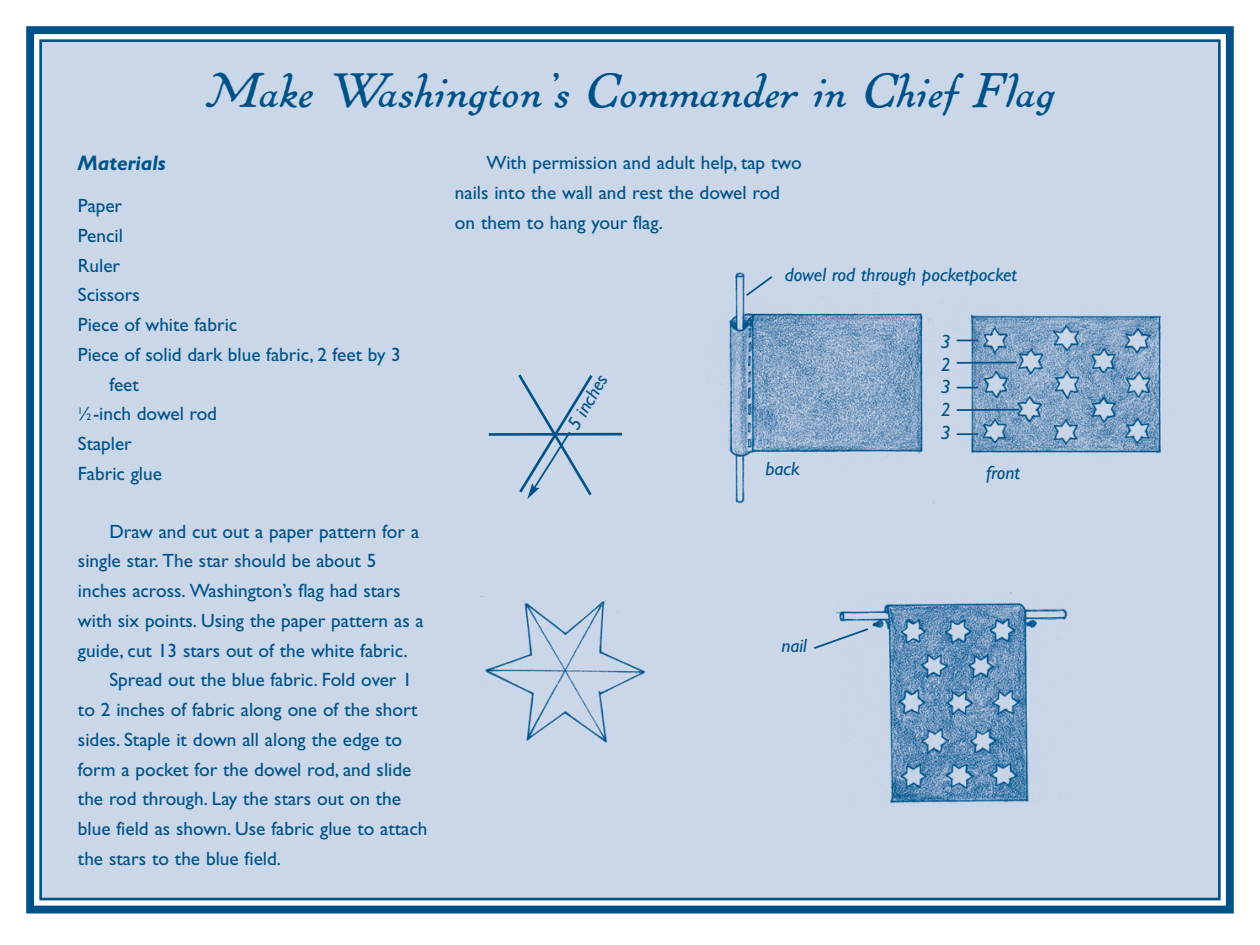
<style>
.page{position:relative;width:1260px;height:945px;background:#fff}
.page>*{position:absolute;margin:0;border:0;box-sizing:border-box;transform-origin:0 0}
.t1{font:italic 45.5px "VT Pabst Oldstyle";color:#005187}
.t2{font:italic 700 21px "Gill Sans";color:#005187}
.t3{font:19.25px/29.8px "Gill Sans";color:#005187}
.t4{font:italic 19.25px/22.8px "Gill Sans";color:#005187;text-align:justify}
.s1{font-size:9.62px}
</style>
<div class="page">
<div style="left:41px;top:41px;width:1178px;height:858px;background:#c9d7e8"></div>
<div style="left:26px;top:26px;width:1208px;height:888px;border:8px solid #005187"></div>
<img style="left:721px;top:272px;width:441px;height:232px">
<img style="left:480px;top:596px;width:166px;height:147px">
<img style="left:836px;top:592px;width:232px;height:212px">
<hr style="left:489px;top:433px;width:133px;height:3px;background:#005187">
<svg style="left:516px;top:374px;width:79px;height:125px"></svg>
<svg style="left:744px;top:274px;width:30px;height:24px"></svg>
<svg style="left:957px;top:340px;width:21px;height:1px"></svg>
<hr style="left:957px;top:362px;width:60px;height:2px;background:#005187">
<svg style="left:957px;top:387px;width:21px;height:1px"></svg>
<hr style="left:957px;top:433px;width:21px;height:2px;background:#005187">
<hr style="left:957px;top:409px;width:62px;height:2px;background:#005187">
<svg style="left:814px;top:627px;width:56px;height:23px"></svg>
<p class="t1" style="left:206px;top:73px;width:849px">Make Washington’s Commander in Chief Flag</p>
<p class="t2" style="left:78px;top:156px;width:89px">Materials</p>
<p class="t3" style="left:78px;top:193px;width:46px">Paper</p>
<p class="t3" style="left:78px;top:223px;width:47px">Pencil</p>
<p class="t3" style="left:78px;top:252px;width:44px">Ruler</p>
<p class="t3" style="left:78px;top:282px;width:63px">Scissors</p>
<p class="t3" style="left:78px;top:312px;width:161px">Piece of white fabric</p>
<p class="t3" style="left:78px;top:342px;width:324px">Piece of solid dark blue fabric, 2 feet by 3</p>
<p class="t3" style="left:109px;top:371px;width:31px">feet</p>
<p class="t3" style="left:78px;top:401px;width:141px"><sup>1</sup>⁄<span class="s1">2</span> -inch dowel rod</p>
<p class="t3" style="left:78px;top:431px;width:55px">Stapler</p>
<p class="t3" style="left:78px;top:461px;width:86px">Fabric glue</p>
<p class="t3" style="left:109px;top:518px;width:311px">Draw and cut out a paper pattern for a</p>
<p class="t3" style="left:78px;top:548px;width:300px">single star. The star should be about 5</p>
<p class="t3" style="left:78px;top:578px;width:324px">inches across. Washington’s flag had stars</p>
<p class="t3" style="left:78px;top:608px;width:347px">with six points. Using the paper pattern as a</p>
<p class="t3" style="left:78px;top:637px;width:331px">guide, cut 13 stars out of the white fabric.</p>
<p class="t3" style="left:109px;top:667px;width:304px">Spread out the blue fabric. Fold over 1</p>
<p class="t3" style="left:78px;top:697px;width:341px">to 2 inches of fabric along one of the short</p>
<p class="t3" style="left:78px;top:727px;width:326px">sides. Staple it down all along the edge to</p>
<p class="t3" style="left:78px;top:756px;width:335px">form a pocket for the dowel rod, and slide</p>
<p class="t3" style="left:78px;top:786px;width:325px">the rod through. Lay the stars out on the</p>
<p class="t3" style="left:78px;top:816px;width:351px">blue field as shown. Use fabric glue to attach</p>
<p class="t3" style="left:78px;top:846px;width:205px">the stars to the blue field.</p>
<p class="t3" style="left:455px;top:150px;width:348px;text-indent:32px">With permission and adult help, tap two nails into the wall and rest the dowel rod on them to hang your flag.</p>
<p class="t4" style="left:564px;top:424px;width:62px;rotate:-60deg">5 inches</p>
<p class="t4" style="left:785px;top:265px;width:234px">dowel rod through pocketpocket</p>
<p class="t4" style="left:765px;top:460px;width:36px">back</p>
<p class="t4" style="left:782px;top:636px;width:27px">nail</p>
<p class="t4" style="left:941px;top:332px;width:12px">3<br>2<br>3<br>2<br>3</p>
<p class="t4" style="left:986px;top:463px;width:35px">front</p>
</div>
